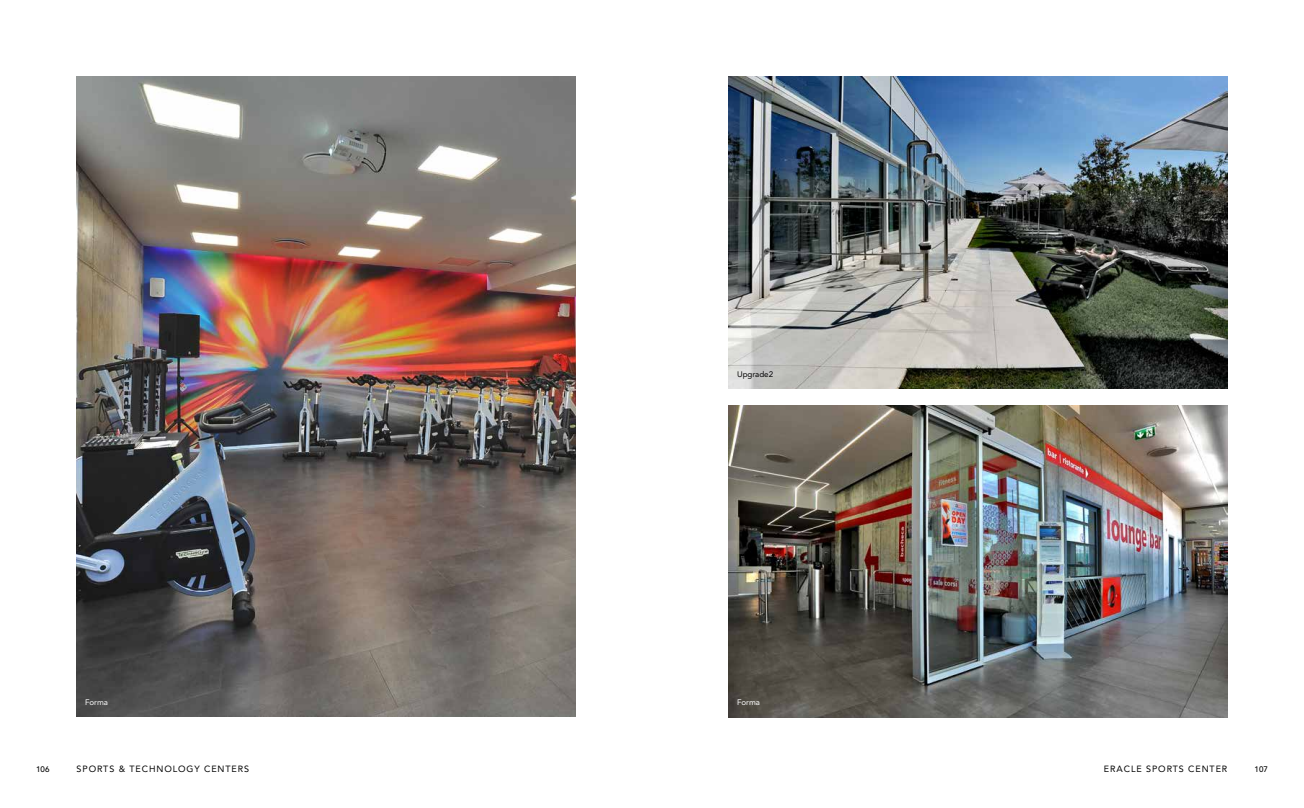
<style>
.page{position:relative;width:1304px;height:808px;background:#fff}
.page>*{position:absolute;margin:0;border:0;box-sizing:border-box;transform-origin:0 0}
.t1{font:9px "Avenir LT Std";letter-spacing:.1em;color:#000}
.t2{font:8px "Avenir LT Std";color:#fff}
.t3{font:8px "Avenir LT Std";color:#000}
.t4{font:500 8px "Avenir LT Std";letter-spacing:.01em;color:#000}
</style>
<div class="page">
<img style="left:729px;top:77px;width:498px;height:311px">
<img style="left:729px;top:405px;width:498px;height:312px">
<img style="left:76px;top:77px;width:500px;height:640px">
<p class="t3" style="left:737px;top:369px;width:38px">Upgrade2</p>
<p class="t2" style="left:85px;top:698px;width:24px">Forma</p>
<p class="t2" style="left:737px;top:698px;width:24px">Forma</p>
<p class="t1" style="left:77px;top:764px;width:174px">SPORTS &amp; TECHNOLOGY CENTERS</p>
<p class="t1" style="left:1104px;top:764px;width:125px">ERACLE SPORTS CENTER</p>
<p class="t4" style="left:36px;top:764px;width:15px">106</p>
<p class="t4" style="left:1254px;top:764px;width:15px">107</p>
</div>
